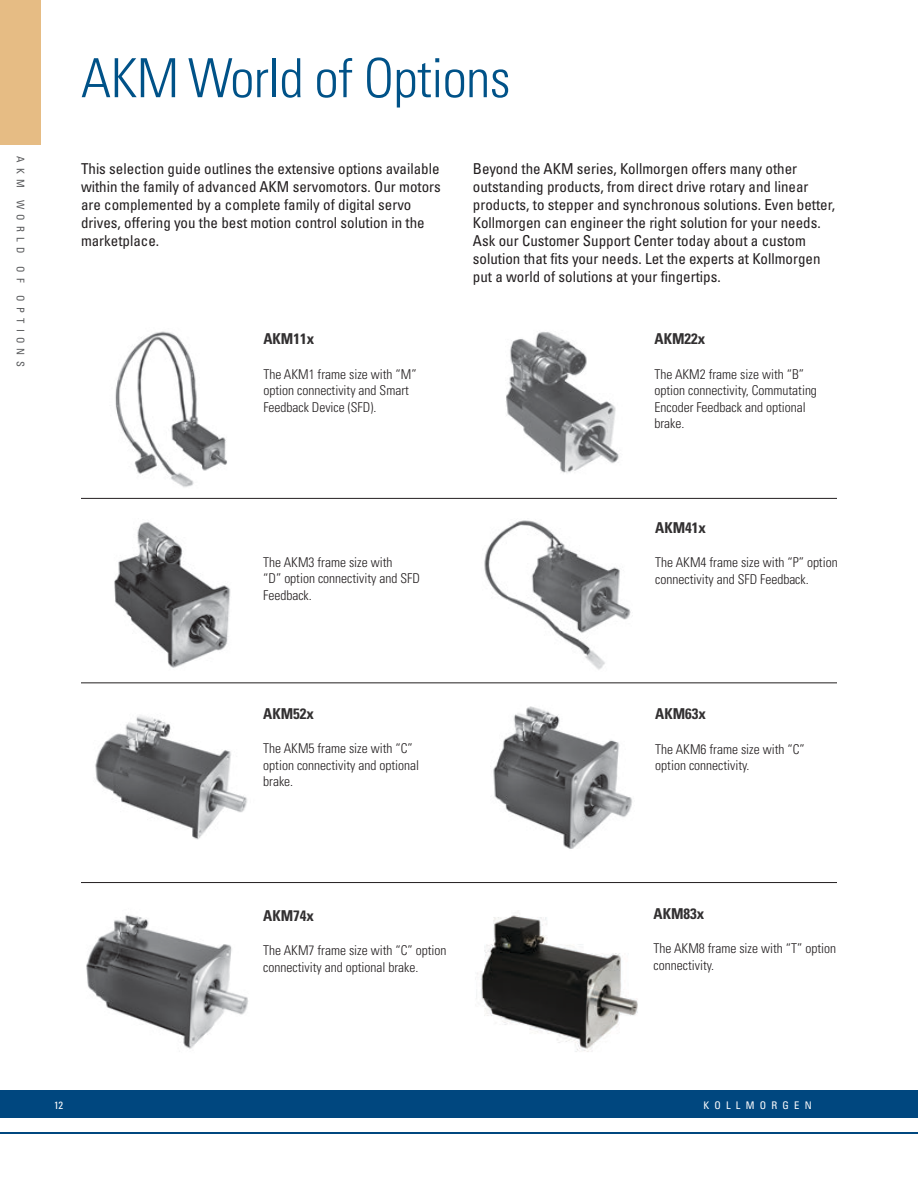
<style>
.page{position:relative;width:918px;height:1188px;background:#fff}
.page>*{position:absolute;margin:0;border:0;box-sizing:border-box;transform-origin:0 0}
.t1{font:300 condensed 54px "Univers";letter-spacing:-.01em;color:#005288}
.t2{font:condensed 15px/18px "Univers";color:#231f20}
.t3{font:700 condensed 15px "Univers";color:#323031}
.t4{font:300 condensed 13.5px/16.5px "Univers";color:#231f20}
.t5{font:condensed 10.5px "Univers";letter-spacing:.5em;color:#58595b}
.t6{font:condensed 10.5px "Univers";letter-spacing:.5em;color:#fff}
</style>
<div class="page">
<div style="left:0;top:1091px;width:918px;height:27px;background:#00477f"></div>
<hr style="left:0;top:1132px;width:918px;height:2px;background:#00477f">
<img style="left:115px;top:331px;width:112px;height:157px">
<img style="left:506px;top:332px;width:113px;height:141px">
<img style="left:484px;top:520px;width:147px;height:150px">
<img style="left:114px;top:522px;width:117px;height:146px">
<img style="left:95px;top:715px;width:152px;height:125px">
<img style="left:493px;top:706px;width:139px;height:143px">
<img style="left:86px;top:915px;width:162px;height:134px">
<hr style="left:81px;top:498px;width:756px;height:1px;background:#231f20">
<hr style="left:81px;top:682px;width:756px;height:1px;background:#231f20">
<hr style="left:81px;top:882px;width:756px;height:1px;background:#231f20">
<img style="left:476px;top:915px;width:162px;height:137px">
<div style="left:0;top:0;width:40px;height:145px;background:#e6bc84"></div>
<p class="t5" style="left:27px;top:156px;width:212px;rotate:90deg">AKM WORLD OF OPTIONS</p>
<h1 class="t1" style="left:81px;top:46px;width:431px">AKM World of Options</h1>
<p class="t2" style="left:81px;top:159px;width:361px">This selection guide outlines the extensive options available within the family of advanced AKM servomotors. Our motors are complemented by a complete family of digital servo drives, offering you the best motion control solution in the marketplace.</p>
<p class="t2" style="left:473px;top:159px;width:364px">Beyond the AKM series, Kollmorgen offers many other outstanding products, from direct drive rotary and linear products, to stepper and synchronous solutions. Even better, Kollmorgen can engineer the right solution for your needs.<br>Ask our Customer Support Center today about a custom solution that fits your needs. Let the experts at Kollmorgen put a world of solutions at your fingertips.</p>
<p class="t3" style="left:263px;top:330px;width:52px">AKM11x</p>
<p class="t4" style="left:263px;top:366px;width:155px">The AKM1 frame size with “M” option connectivity and Smart<br>Feedback Device (SFD).</p>
<p class="t4" style="left:263px;top:554px;width:158px">The AKM3 frame size with<br>“D” option connectivity and SFD<br>Feedback.</p>
<p class="t3" style="left:263px;top:704px;width:52px">AKM52x</p>
<p class="t4" style="left:263px;top:740px;width:157px">The AKM5 frame size with “C” option connectivity and optional brake.</p>
<p class="t3" style="left:263px;top:906px;width:52px">AKM74x</p>
<p class="t4" style="left:263px;top:942px;width:185px">The AKM7 frame size with “C” option connectivity and optional brake.</p>
<p class="t3" style="left:655px;top:330px;width:52px">AKM22x</p>
<p class="t4" style="left:655px;top:365px;width:164px">The AKM2 frame size with “B” option connectivity, Commutating<br>Encoder Feedback and optional brake.</p>
<p class="t3" style="left:655px;top:518px;width:52px">AKM41x</p>
<p class="t4" style="left:655px;top:554px;width:184px">The AKM4 frame size with “P” option connectivity and SFD Feedback.</p>
<p class="t3" style="left:655px;top:705px;width:52px">AKM63x</p>
<p class="t4" style="left:655px;top:740px;width:151px">The AKM6 frame size with “C” option connectivity.</p>
<p class="t3" style="left:654px;top:904px;width:52px">AKM83x</p>
<p class="t4" style="left:654px;top:940px;width:184px">The AKM8 frame size with “T” option connectivity.</p>
<p class="t6" style="left:54px;top:1099px;width:11px">12</p>
<p class="t6" style="left:703px;top:1099px;width:110px">KOLLMORGEN</p>
</div>
